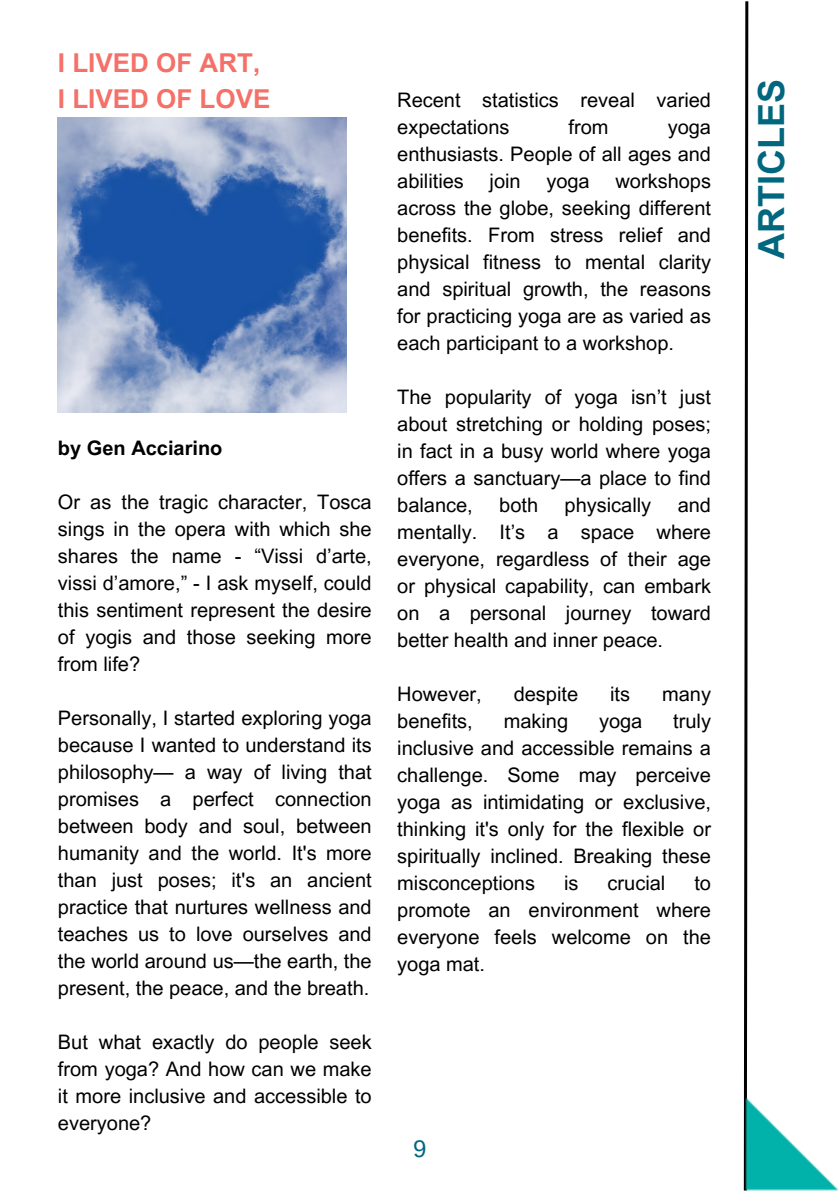
<style>
.page{position:relative;width:839px;height:1191px;background:#fff}
.page>*{position:absolute;margin:0;border:0;box-sizing:border-box;transform-origin:0 0}
.t1{font:700 36px "Arial MT Pro";color:#00677f}
.t2{font:700 26px "Arial MT Pro";color:#f47068}
.t3{font:24px "Arimo";color:#00677f}
.t4{font:20px/27px "Arial MT Pro";color:#000;text-align:justify}
.t5{font:700 20px "Arial MT Pro";color:#000}
</style>
<div class="page">
<svg style="left:743px;top:1px;width:6px;height:1190px"></svg>
<img style="left:745px;top:1095px;width:93px;height:96px">
<img style="left:58px;top:117px;width:288px;height:296px">
<p class="t2" style="left:58px;top:53px;width:204px">I LIVED OF ART,</p>
<p class="t2" style="left:58px;top:89px;width:214px">I LIVED OF LOVE</p>
<p class="t5" style="left:58px;top:441px;width:166px">by Gen Acciarino</p>
<p class="t4" style="left:58px;top:491px;width:315px">Or as the tragic character, Tosca sings in the opera with which she shares the name - “Vissi d’arte, vissi d’amore,” - I ask myself, could this sentiment represent the desire of yogis and those seeking more from life?</p>
<p class="t4" style="left:58px;top:707px;width:315px">Personally, I started exploring yoga because I wanted to understand its philosophy— a way of living that promises a perfect connection between body and soul, between humanity and the world. It's more than just poses; it's an ancient practice that nurtures wellness and teaches us to love ourselves and the world around us—the earth, the present, the peace, and the breath.</p>
<p class="t4" style="left:58px;top:1031px;width:315px">But what exactly do people seek from yoga? And how can we make it more inclusive and accessible to everyone?</p>
<p class="t4" style="left:397px;top:89px;width:315px">Recent statistics reveal varied expectations</p>
<p class="t4" style="left:568px;top:116px;width:41px">from</p>
<p class="t4" style="left:397px;top:116px;width:315px;text-indent:270px">yoga enthusiasts. People of all ages and abilities</p>
<p class="t4" style="left:397px;top:170px;width:315px;text-indent:218px">workshops across the globe, seeking different benefits. From stress relief and physical fitness to mental clarity and spiritual growth, the reasons for practicing yoga are as varied as each participant to a workshop.</p>
<p class="t4" style="left:397px;top:386px;width:315px">The popularity of yoga isn’t just about stretching or holding poses; in fact in a busy world where yoga offers a sanctuary—a place to find balance,</p>
<p class="t4" style="left:489px;top:170px;width:33px">join</p>
<p class="t4" style="left:546px;top:170px;width:45px">yoga</p>
<p class="t4" style="left:397px;top:494px;width:315px;text-indent:280px">and mentally. It’s a space where everyone, regardless of their age or physical capability, can embark on a personal journey toward better health and inner peace.</p>
<p class="t4" style="left:397px;top:683px;width:86px">However,</p>
<p class="t4" style="left:513px;top:683px;width:66px">despite</p>
<p class="t4" style="left:610px;top:683px;width:21px">its</p>
<p class="t4" style="left:662px;top:683px;width:50px">many</p>
<p class="t4" style="left:397px;top:710px;width:77px">benefits,</p>
<p class="t4" style="left:503px;top:710px;width:66px">making</p>
<p class="t4" style="left:599px;top:710px;width:45px">yoga</p>
<p class="t4" style="left:499px;top:494px;width:40px">both</p>
<p class="t4" style="left:564px;top:494px;width:88px">physically</p>
<p class="t4" style="left:397px;top:710px;width:315px;text-indent:276px">truly inclusive and accessible remains a challenge. Some may perceive yoga as intimidating or exclusive, thinking it's only for the flexible or spiritually inclined. Breaking these misconceptions</p>
<p class="t4" style="left:564px;top:872px;width:16px">is</p>
<p class="t4" style="left:607px;top:872px;width:59px">crucial</p>
<p class="t4" style="left:397px;top:872px;width:315px;text-indent:297px">to promote an environment where everyone feels welcome on the yoga mat.</p>
<p class="t3" style="left:413px;top:1136px;width:15px">9</p>
<p class="t1" style="left:757px;top:259px;width:181px;rotate:-90deg">ARTICLES</p>
</div>
